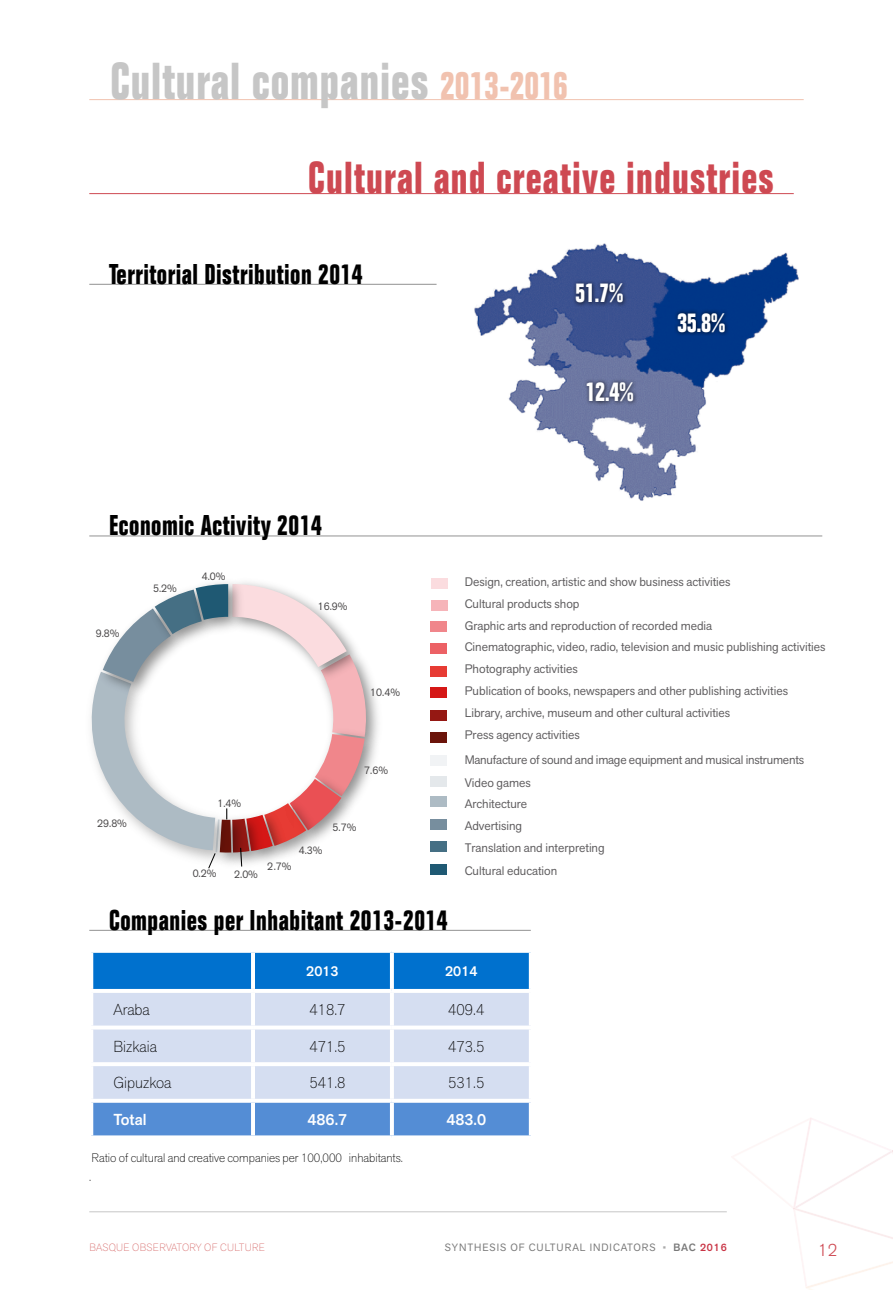
<style>
.page{position:relative;width:893px;height:1290px;background:#fff}
.page>*{position:absolute;margin:0;border:0;box-sizing:border-box;transform-origin:0 0}
.t1{font:700 condensed 50.75px "Folio";letter-spacing:.02em;color:#c6c6c6;scale:.9 1}
.t2{font:700 condensed 43.75px "Folio";letter-spacing:.03em;color:#ce4952;scale:.9 1}
.t3{font:700 condensed 28px "Folio";letter-spacing:.02em;color:#000;scale:.9 1}
.t4{font:700 condensed 26.43px "Folio";color:#fff;scale:.9 1}
.t5{font:300 17.5px "Akzid Grtsk Next";color:#ce4952}
.t6{font:200 15.75px "Akzid Grtsk Next";color:#000}
.t7{font:500 15.75px "Akzid Grtsk Next";color:#fff}
.t8{font:500 14px "Akzid Grtsk Next";color:#fff}
.t9{font:12.25px/21.9px "Akzid Grtsk Next";color:#5d5b5d}
.t10{font:200 12.25px "Akzid Grtsk Next";color:#000}
.t11{font:10.85px "Akzid Grtsk Next";color:#454344}
.t12{font:10.5px "Akzid Grtsk Next";letter-spacing:.09em;color:#797979}
.t13{font:200 10.5px "Akzid Grtsk Next";letter-spacing:.03em;color:#d76b6b}
.s1{font-size:38.5px;color:#f1c2af}
.s2{color:#aaa}
.s3{font-weight:500}
.s4{font-weight:500;color:#c93445}
</style>
<div class="page">
<hr style="left:89px;top:1211px;width:638px;height:1px;background:#c6c6c6">
<hr style="left:89px;top:99px;width:715px;height:1px;background:#f1c2af">
<hr style="left:89px;top:193px;width:705px;height:1px;background:#ce4952">
<hr style="left:89px;top:284px;width:348px;height:1px;background:#929292">
<img style="left:369px;top:676px;width:9px;height:48px">
<img style="left:369px;top:724px;width:9px;height:49px">
<div style="left:431px;top:578px;width:16px;height:11px;background:#fbdcdf"></div>
<div style="left:431px;top:600px;width:16px;height:11px;background:#f6b4b9"></div>
<div style="left:431px;top:621px;width:16px;height:11px;background:#f0868b"></div>
<div style="left:431px;top:643px;width:16px;height:11px;background:#ec6165"></div>
<div style="left:431px;top:666px;width:16px;height:11px;background:#e73b34"></div>
<div style="left:431px;top:687px;width:16px;height:11px;background:#d51716"></div>
<div style="left:431px;top:710px;width:16px;height:10px;background:#951813"></div>
<div style="left:431px;top:732px;width:16px;height:11px;background:#6b140a"></div>
<div style="left:431px;top:776px;width:16px;height:10px;background:#e4e8eb"></div>
<div style="left:431px;top:796px;width:16px;height:11px;background:#adbbc4"></div>
<div style="left:431px;top:819px;width:16px;height:11px;background:#778e9e"></div>
<div style="left:431px;top:841px;width:16px;height:10px;background:#456f84"></div>
<div style="left:431px;top:864px;width:16px;height:10px;background:#1f5973"></div>
<div style="left:431px;top:755px;width:16px;height:11px;background:#f1f3f5"></div>
<svg style="left:91px;top:584px;width:278px;height:284px"></svg>
<hr style="left:89px;top:535px;width:733px;height:1px;background:#929292">
<img style="left:474px;top:243px;width:325px;height:258px">
<div style="left:571px;top:279px;width:56px;height:28px;background:#000;opacity:.75"></div>
<div style="left:673px;top:309px;width:56px;height:27px;background:#000;opacity:.75"></div>
<div style="left:583px;top:378px;width:55px;height:28px;background:#000;opacity:.75"></div>
<hr style="left:89px;top:930px;width:442px;height:1px;background:#929292">
<div style="left:93px;top:953px;width:436px;height:36px;background:#0071ce"></div>
<div style="left:93px;top:993px;width:436px;height:106px;background:#d5def1"></div>
<div style="left:93px;top:1103px;width:436px;height:32px;background:#548dd5"></div>
<svg style="left:91px;top:952px;width:162px;height:1px"></svg>
<svg style="left:253px;top:951px;width:139px;height:2px"></svg>
<hr style="left:251px;top:953px;width:4px;height:36px;background:#fff">
<svg style="left:392px;top:952px;width:139px;height:1px"></svg>
<svg style="left:390px;top:953px;width:4px;height:36px"></svg>
<hr style="left:251px;top:993px;width:4px;height:32px;background:#fff">
<hr style="left:390px;top:993px;width:4px;height:32px;background:#fff">
<svg style="left:92px;top:1025px;width:161px;height:4px"></svg>
<svg style="left:253px;top:1025px;width:139px;height:4px"></svg>
<hr style="left:251px;top:1029px;width:4px;height:33px;background:#fff">
<svg style="left:392px;top:1025px;width:138px;height:4px"></svg>
<hr style="left:390px;top:1029px;width:4px;height:33px;background:#fff">
<hr style="left:89px;top:1062px;width:164px;height:4px;background:#fff">
<hr style="left:253px;top:1062px;width:139px;height:4px;background:#fff">
<hr style="left:251px;top:1066px;width:4px;height:33px;background:#fff">
<hr style="left:392px;top:1062px;width:141px;height:4px;background:#fff">
<hr style="left:390px;top:1066px;width:4px;height:33px;background:#fff">
<svg style="left:91px;top:1102px;width:162px;height:1px"></svg>
<svg style="left:91px;top:1135px;width:162px;height:1px"></svg>
<svg style="left:253px;top:1101px;width:139px;height:2px"></svg>
<hr style="left:251px;top:1103px;width:4px;height:32px;background:#fff">
<svg style="left:253px;top:1135px;width:139px;height:2px"></svg>
<svg style="left:392px;top:1102px;width:139px;height:1px"></svg>
<svg style="left:390px;top:1103px;width:4px;height:32px"></svg>
<svg style="left:392px;top:1135px;width:139px;height:1px"></svg>
<h1 class="t1" style="left:111px;top:53px;width:510px">Cultural companies <span class="s1">2013-2016</span></h1>
<h2 class="t2" style="left:308px;top:153px;width:519px">Cultural and creative industries</h2>
<h3 class="t3" style="left:109px;top:258px;width:283px">Territorial Distribution 2014</h3>
<h3 class="t3" style="left:109px;top:510px;width:238px">Economic Activity 2014</h3>
<h3 class="t4" style="left:575px;top:278px;width:55px">51.7%</h3>
<h3 class="t4" style="left:586px;top:377px;width:55px">12.4%</h3>
<h3 class="t4" style="left:677px;top:308px;width:55px">35.8%</h3>
<p class="t11" style="left:96px;top:626px;width:25px">9.8%</p>
<p class="t11" style="left:97px;top:816px;width:31px">29.8%</p>
<p class="t11" style="left:202px;top:569px;width:25px">4.0%</p>
<p class="t11" style="left:153px;top:581px;width:25px">5.2%</p>
<p class="t9" style="left:465px;top:570px;width:362px">Design, creation, artistic and show business activities<br>Cultural products shop<br>Graphic arts and reproduction of recorded media<br>Cinematographic, video, radio, television and music publishing activities Photography activities<br>Publication of books, newspapers and other publishing activities Library, archive, museum and other cultural activities<br>Press agency activities</p>
<p class="t9" style="left:465px;top:771px;width:142px">Video games<br>Architecture<br>Advertising<br>Translation and interpreting</p>
<p class="t11" style="left:318px;top:599px;width:31px">16.9%</p>
<p class="t11" style="left:370px;top:685px;width:31px">10.4%</p>
<p class="t9" style="left:465px;top:749px;width:341px">Manufacture of sound and image equipment and musical instruments</p>
<p class="t11" style="left:364px;top:763px;width:25px">7.6%</p>
<p class="t11" style="left:217px;top:796px;width:25px">1.4%</p>
<p class="t11" style="left:333px;top:820px;width:25px">5.7%</p>
<p class="t11" style="left:299px;top:843px;width:25px">4.3%</p>
<p class="t11" style="left:193px;top:866px;width:25px">0.2%</p>
<p class="t11" style="left:234px;top:867px;width:25px">2.0%</p>
<p class="t11" style="left:267px;top:859px;width:26px">2.7%</p>
<p class="t9" style="left:465px;top:859px;width:94px">Cultural education</p>
<h3 class="t3" style="left:109px;top:904px;width:377px">Companies per Inhabitant 2013-2014</h3>
<p class="t8" style="left:306px;top:962px;width:34px">2013</p>
<p class="t8" style="left:445px;top:962px;width:34px">2014</p>
<p class="t6" style="left:114px;top:999px;width:38px">Araba</p>
<p class="t6" style="left:309px;top:999px;width:38px">418.7</p>
<p class="t6" style="left:448px;top:999px;width:38px">409.4</p>
<p class="t6" style="left:114px;top:1036px;width:45px">Bizkaia</p>
<p class="t6" style="left:309px;top:1036px;width:38px">471.5</p>
<p class="t6" style="left:448px;top:1036px;width:38px">473.5</p>
<p class="t6" style="left:114px;top:1072px;width:59px">Gipuzkoa</p>
<p class="t6" style="left:309px;top:1072px;width:38px">541.8</p>
<p class="t6" style="left:448px;top:1072px;width:38px">531.5</p>
<p class="t7" style="left:114px;top:1109px;width:34px">Total</p>
<p class="t7" style="left:307px;top:1109px;width:41px">486.7</p>
<p class="t7" style="left:446px;top:1109px;width:41px">483.0</p>
<p class="t10" style="left:92px;top:1149px;width:313px">Ratio of cultural and creative companies per 100,000 inhabitants.</p>
<p class="t10" style="left:89px;top:1169px;width:4px">.</p>
<p class="t13" style="left:89px;top:1240px;width:177px">BASQUE OBSERVATORY OF CULTURE</p>
<p class="t12" style="left:445px;top:1240px;width:283px">SYNTHESIS OF CULTURAL INDICATORS <span class="s2">•</span> <span class="s3">BAC</span> <span class="s4">2016</span></p>
<h3 class="t5" style="left:818px;top:1239px;width:20px">12</h3>
</div>
